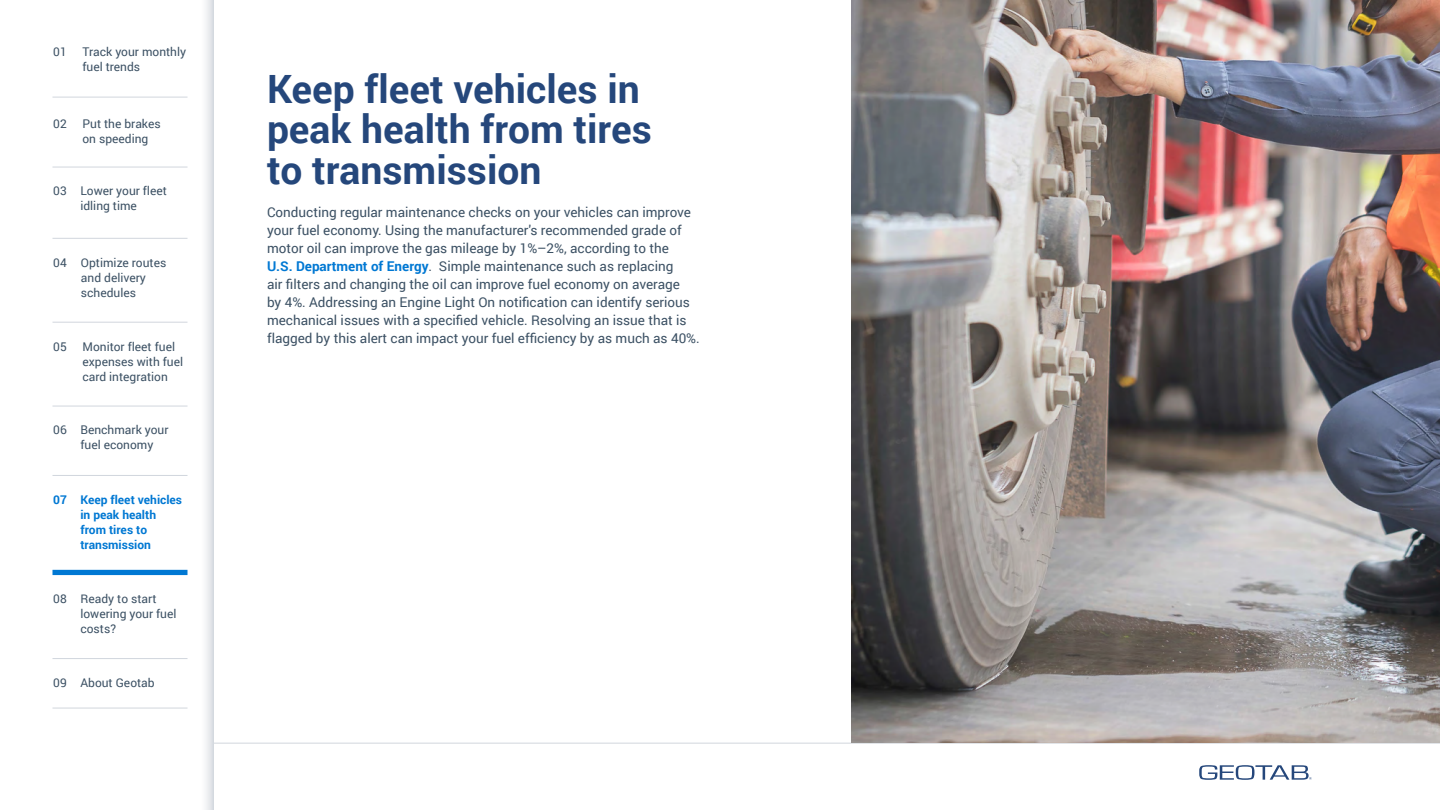
<style>
.page{position:relative;width:1440px;height:810px;background:#fff}
.page>*{position:absolute;margin:0;border:0;box-sizing:border-box;transform-origin:0 0}
.H2_-_heading{font:700 39px/40.5px "Roboto";color:#25477b}
.P_-_Body{font:13.5px/18px "Roboto";color:#3c5164}
.P_-_Side_Menu{font:12px/15px "Roboto";color:#3c5164}
.P_-_Side_Menu-2{font:700 12px/15px "Roboto";color:#0078d3}
.s1{font-weight:700;color:#0078d3}
</style>
<div class="page">
<hr style="left:214px;top:743px;width:1226px;height:1px;background:#d1d6dd">
<svg style="left:1199px;top:765px;width:113px;height:15px"></svg>
<img style="left:852px;top:0;width:588px;height:743px">
<svg style="left:206px;top:0;width:8px;height:810px"></svg>
<hr style="left:52px;top:167px;width:136px;height:1px;background:#d1d6dd">
<hr style="left:52px;top:97px;width:136px;height:1px;background:#d1d6dd">
<hr style="left:52px;top:238px;width:136px;height:1px;background:#d1d6dd">
<hr style="left:52px;top:322px;width:136px;height:1px;background:#d1d6dd">
<hr style="left:52px;top:406px;width:136px;height:1px;background:#d1d6dd">
<hr style="left:52px;top:475px;width:136px;height:1px;background:#d1d6dd">
<hr style="left:52px;top:658px;width:136px;height:1px;background:#d1d6dd">
<hr style="left:52px;top:708px;width:136px;height:1px;background:#d1d6dd">
<div style="left:52px;top:570px;width:136px;height:5px;background:#0078d3"></div>
<p class="P_-_Side_Menu" style="left:53px;top:44px;width:15px">01</p>
<p class="P_-_Side_Menu" style="left:82px;top:44px;width:105px">Track your monthly fuel trends</p>
<p class="P_-_Side_Menu" style="left:53px;top:116px;width:15px">02</p>
<p class="P_-_Side_Menu" style="left:83px;top:116px;width:80px">Put the brakes on speeding</p>
<p class="P_-_Side_Menu" style="left:53px;top:183px;width:15px">03</p>
<p class="P_-_Side_Menu" style="left:80px;top:183px;width:88px">Lower your fleet idling time</p>
<p class="P_-_Side_Menu" style="left:53px;top:254px;width:15px">04</p>
<p class="P_-_Side_Menu" style="left:81px;top:254px;width:87px">Optimize routes and delivery schedules</p>
<p class="P_-_Side_Menu" style="left:53px;top:338px;width:15px">05</p>
<p class="P_-_Side_Menu" style="left:83px;top:338px;width:102px">Monitor fleet fuel expenses with fuel card integration</p>
<p class="P_-_Side_Menu" style="left:53px;top:422px;width:15px">06</p>
<p class="P_-_Side_Menu" style="left:80px;top:422px;width:90px">Benchmark your fuel economy</p>
<p class="P_-_Side_Menu-2" style="left:53px;top:492px;width:15px">07</p>
<p class="P_-_Side_Menu-2" style="left:80px;top:492px;width:103px">Keep fleet vehicles in peak health from tires to transmission</p>
<p class="P_-_Side_Menu" style="left:53px;top:591px;width:15px">08</p>
<p class="P_-_Side_Menu" style="left:80px;top:591px;width:98px">Ready to start lowering your fuel costs?</p>
<p class="P_-_Side_Menu" style="left:53px;top:675px;width:15px">09</p>
<p class="P_-_Side_Menu" style="left:80px;top:675px;width:76px">About Geotab</p>
<h2 class="H2_-_heading" style="left:267px;top:67px;width:386px">Keep fleet vehicles in peak health from tires to transmission</h2>
<p class="P_-_Body" style="left:267px;top:202px;width:434px">Conducting regular maintenance checks on your vehicles can improve your fuel economy. Using the manufacturer's recommended grade of motor oil can improve the gas mileage by 1%–2%, according to the<br><span class="s1">U.S. Department of Energy</span>. Simple maintenance such as replacing<br>air filters and changing the oil can improve fuel economy on average<br>by 4%. Addressing an Engine Light On notification can identify serious mechanical issues with a specified vehicle. Resolving an issue that is flagged by this alert can impact your fuel efficiency by as much as 40%.</p>
</div>
